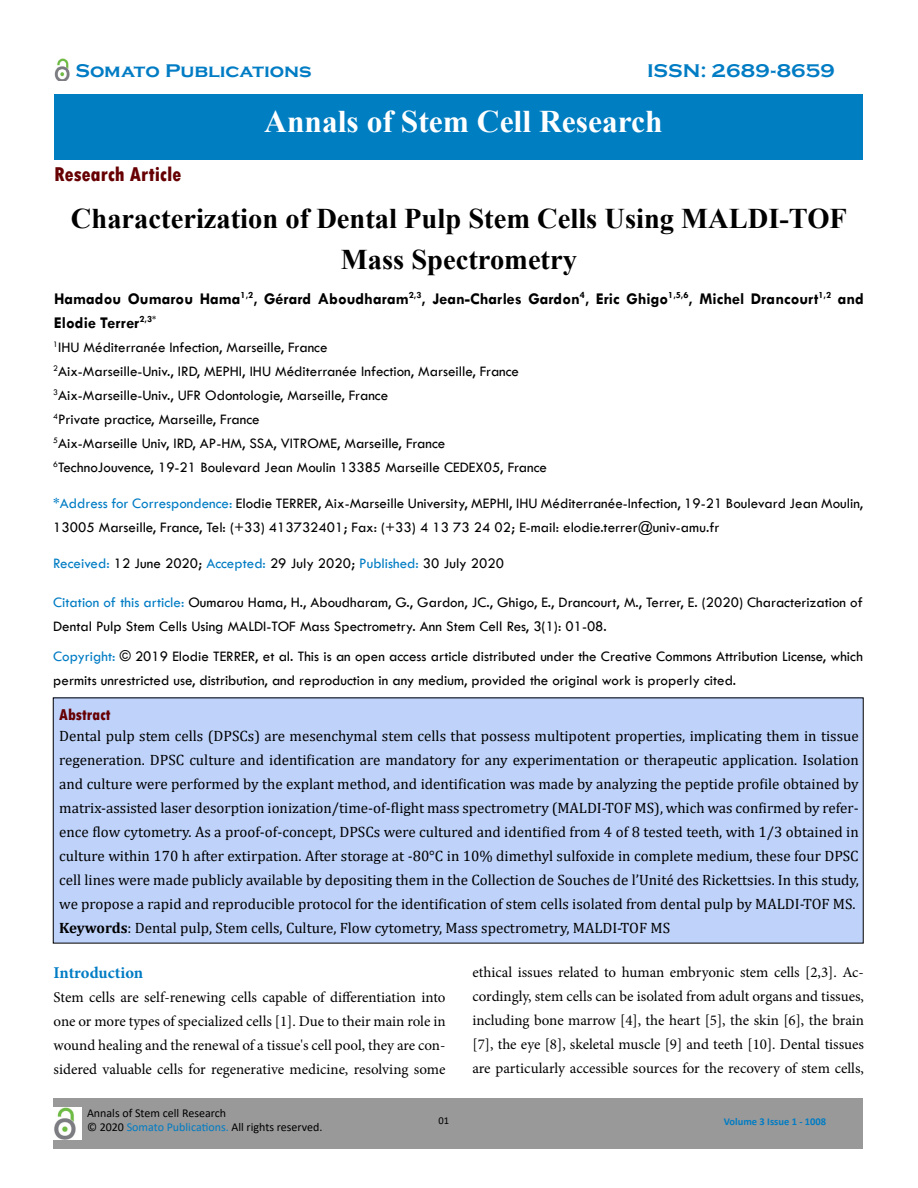
<style>
.page{position:relative;width:918px;height:1188px;background:#fff}
.page>*{position:absolute;margin:0;border:0;box-sizing:border-box;transform-origin:0 0}
.t1{font:700 31.5px "Times New Roman";color:#fff}
.t2{font:700 28.5px/40.5px "Times New Roman";color:#000;text-align:center}
.t3{font:800 condensed 21px "Tw Cen";color:#670003}
.t4{font:700 18.9px "Copperplate Gothic";color:#007cc4;scale:1.07 1}
.t5{font:700 16.5px/24px "Tw Cen";color:#000}
.t6{font:700 16.5px "Minion Pro";letter-spacing:-.005em;color:#007cc4}
.t7{font:800 condensed 16.5px "Tw Cen";color:#670003}
.t8{font:15px/24px "Tw Cen";color:#000}
.t9{font:15px/24px "Cambria";color:#000}
.t10{font:15px/24px "Minion Pro";color:#000;text-align:justify}
.t11{font:12px/14.4px "Calibri";color:#000}
.t12{font:700 10.5px "Calibri";color:#007cc4}
.t13{font:10.5px "Calibri";color:#000}
.s1{color:#007cc4}
.s2{font-weight:700}
</style>
<div class="page">
<div style="left:55px;top:94px;width:808px;height:66px;background:#007ec2"></div>
<div style="left:53px;top:698px;width:810px;height:245px;background:#bed2fa"></div>
<div style="left:53px;top:1098px;width:810px;height:51px;background:#999"></div>
<img style="left:53px;top:1107px;width:28px;height:33px">
<img style="left:54px;top:58px;width:16px;height:23px">
<p class="t4" style="left:75px;top:60px;width:222px">Somato Publications</p>
<p class="t4" style="left:647px;top:60px;width:177px">ISSN: 2689-8659</p>
<h1 class="t1" style="left:264px;top:99px;width:400px">Annals of Stem Cell Research</h1>
<h3 class="t3" style="left:54px;top:162px;width:129px">Research Article</h3>
<h2 class="t2" style="left:71px;top:198px;width:778px">Characterization of Dental Pulp Stem Cells Using MALDI-TOF<br>Mass Spectrometry</h2>
<p class="t5" style="left:54px;top:286px;width:812px">Hamadou Oumarou Hama<sup>1,2</sup>, Gérard Aboudharam<sup>2,3</sup>, Jean-Charles Gardon<sup>4</sup>, Eric Ghigo<sup>1,5,6</sup>, Michel Drancourt<sup>1,2</sup> and<br>Elodie Terrer<sup>2,3*</sup></p>
<p class="t8" style="left:53px;top:336px;width:495px"><sup>1</sup>IHU Méditerranée Infection, Marseille, France<br><sup>2</sup>Aix-Marseille-Univ., IRD, MEPHI, IHU Méditerranée Infection, Marseille, France <sup>3</sup>Aix-Marseille-Univ., UFR Odontologie, Marseille, France<br><sup>4</sup>Private practice, Marseille, France<br><sup>5</sup>Aix-Marseille Univ, IRD, AP-HM, SSA, VITROME, Marseille, France <sup>6</sup>TechnoJouvence, 19-21 Boulevard Jean Moulin 13385 Marseille CEDEX05, France</p>
<p class="t8" style="left:53px;top:492px;width:811px"><span class="s1">*Address for Correspondence:</span> Elodie TERRER, Aix-Marseille University, MEPHI, IHU Méditerranée-Infection, 19-21 Boulevard Jean Moulin,<br>13005 Marseille, France, Tel: (+33) 413732401; Fax: (+33) 4 13 73 24 02; E-mail: elodie.terrer@univ-amu.fr</p>
<p class="t8" style="left:53px;top:552px;width:452px"><span class="s1">Received:</span> 12 June 2020; <span class="s1">Accepted:</span> 29 July 2020; <span class="s1">Published:</span> 30 July 2020</p>
<p class="t8" style="left:53px;top:591px;width:811px"><span class="s1">Citation of this article:</span> Oumarou Hama, H., Aboudharam, G., Gardon, JC., Ghigo, E., Drancourt, M., Terrer, E. (2020) Characterization of<br>Dental Pulp Stem Cells Using MALDI-TOF Mass Spectrometry. Ann Stem Cell Res, 3(1): 01-08.</p>
<p class="t8" style="left:53px;top:645px;width:811px"><span class="s1">Copyright:</span> © 2019 Elodie TERRER, et al. This is an open access article distributed under the Creative Commons Attribution License, which permits unrestricted use, distribution, and reproduction in any medium, provided the original work is properly cited.</p>
<p class="t7" style="left:59px;top:705px;width:53px">Abstract</p>
<p class="t9" style="left:59px;top:724px;width:801px">Dental pulp stem cells (DPSCs) are mesenchymal stem cells that possess multipotent properties, implicating them in tissue regeneration. DPSC culture and identification are mandatory for any experimentation or therapeutic application. Isolation and culture were performed by the explant method, and identification was made by analyzing the peptide profile obtained by matrix-assisted laser desorption ionization/time-of-flight mass spectrometry (MALDI-TOF MS), which was confirmed by refer&shy;ence flow cytometry. As a proof-of-concept, DPSCs were cultured and identified from 4 of 8 tested teeth, with 1/3 obtained in culture within 170 h after extirpation. After storage at -80°C in 10% dimethyl sulfoxide in complete medium, these four DPSC cell lines were made publicly available by depositing them in the Collection de Souches de l’Unité des Rickettsies. In this study, we propose a rapid and reproducible protocol for the identification of stem cells isolated from dental pulp by MALDI-TOF MS.<br><span class="s2">Keywords</span>: Dental pulp, Stem cells, Culture, Flow cytometry, Mass spectrometry, MALDI-TOF MS</p>
<p class="t6" style="left:54px;top:961px;width:91px">Introduction</p>
<p class="t10" style="left:54px;top:985px;width:393px">Stem cells are self-renewing cells capable of differentiation into one or more types of specialized cells [1]. Due to their main role in wound healing and the renewal of a tissue's cell pool, they are con&shy;sidered valuable cells for regenerative medicine, resolving some</p>
<p class="t10" style="left:472px;top:960px;width:393px">ethical issues related to human embryonic stem cells [2,3]. Ac&shy;cordingly, stem cells can be isolated from adult organs and tissues, including bone marrow [4], the heart [5], the skin [6], the brain [7], the eye [8], skeletal muscle [9] and teeth [10]. Dental tissues are particularly accessible sources for the recovery of stem cells,</p>
<p class="t11" style="left:87px;top:1105px;width:237px">Annals of Stem cell Research<br>© 2020 <span class="s1">Somato Publications.</span> All rights reserved.</p>
<p class="t13" style="left:438px;top:1113px;width:12px">01</p>
<p class="t12" style="left:724px;top:1114px;width:104px">Volume 3 Issue 1 - 1008</p>
</div>
